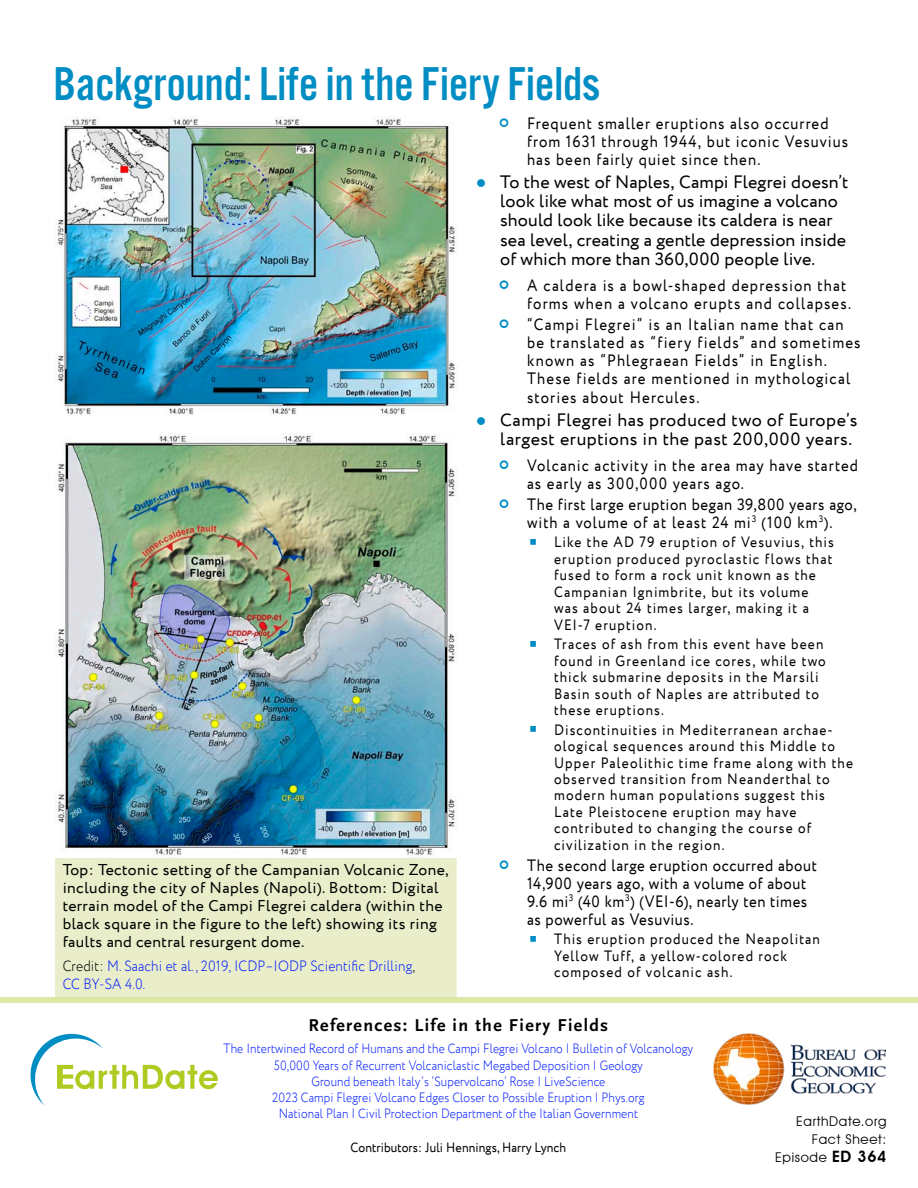
<style>
.page{position:relative;width:918px;height:1188px;background:#fff}
.page>*{position:absolute;margin:0;border:0;box-sizing:border-box;transform-origin:0 0}
.t1{font:49.35px "Alternate Got No 3 D";color:#008dc4}
.t2{font:18px/19.5px "Circe";letter-spacing:.01em;color:#000}
.t3{font:700 18px "Scala Sans Pro";letter-spacing:.075em;color:#000}
.t4{font:16.5px/18px "Circe";letter-spacing:.07em;color:#000;scale:.9 1}
.t5{font:16.5px/18px "Circe";letter-spacing:.04em;color:#000;scale:.9 1}
.t6{font:16.5px/18px "Circe";letter-spacing:.045em;color:#000;scale:.9 1}
.t7{font:15.75px/18px "Circe";letter-spacing:.025em;color:#000}
.t8{font:15px/16.5px "Circe";letter-spacing:.08em;color:#000;scale:.9 1}
.t9{font:300 15px/18px "Circe";letter-spacing:.01em;color:#001bff;scale:.9 1}
.t10{font:300 13.5px/16.2px "Circe";letter-spacing:.01em;color:#001bff;text-align:center;scale:.87 1}
.t11{font:13.5px "Circe";letter-spacing:.01em;color:#000;scale:.9 1}
.t12{font:13.5px/18px "Avant Garde IT Cby BT";letter-spacing:.05em;color:#000;text-align:right}
.s1{color:#000}
.s2{color:#008dc4}
.s3{font-weight:600;font-size:15.75px}
</style>
<div class="page">
<div style="left:52px;top:858px;width:408px;height:140px;background:#eaedca"></div>
<img style="left:56px;top:117px;width:400px;height:299px">
<img style="left:55px;top:433px;width:403px;height:425px">
<img style="left:713px;top:1034px;width:173px;height:71px">
<svg style="left:30px;top:1033px;width:188px;height:72px"></svg>
<div style="left:0;top:998px;width:918px;height:5px;background:#dee7a6"></div>
<h1 class="t1" style="left:53px;top:58px;width:548px">Background: Life in the Fiery Fields</h1>
<p class="t7" style="left:63px;top:862px;width:388px">Top: Tectonic setting of the Campanian Volcanic Zone, including the city of Naples (Napoli). Bottom: Digital terrain model of the Campi Flegrei caldera (within the black square in the figure to the left) showing its ring faults and central resurgent dome.</p>
<p class="t9" style="left:63px;top:957px;width:393px"><span class="s1">Credit:</span> M. Saachi et al. , 2019, ICDP–IODP Scientific Drilling<span class="s1">,<br></span>CC BY-SA 4.0.</p>
<p class="t4" style="left:527px;top:115px;width:358px">Frequent smaller eruptions also occurred from 1631 through 1944, but iconic Vesuvius has been fairly quiet since then.</p>
<p class="t2" style="left:500px;top:172px;width:350px;text-indent:-24px"><span class="s2">●</span> To the west of Naples, Campi Flegrei doesn’t look like what most of us imagine a volcano should look like because its caldera is near sea level, creating a gentle depression inside of which more than 360,000 people live.</p>
<p class="t4" style="left:527px;top:277px;width:362px">A caldera is a bowl-shaped depression that forms when a volcano erupts and collapses.</p>
<p class="t4" style="left:527px;top:316px;width:372px">“Campi Flegrei” is an Italian name that can be translated as “fiery fields” and sometimes known as “Phlegraean Fields” in English.<br>These fields are mentioned in mythological</p>
<p class="t4" style="left:527px;top:389px;width:193px">stories about Hercules.</p>
<p class="t2" style="left:476px;top:411px;width:383px;text-align:right"><span class="s2">●</span> Campi Flegrei has produced two of Europe’s largest eruptions in the past 200,000 years.</p>
<p class="t4" style="left:527px;top:457px;width:369px">Volcanic activity in the area may have started as early as 300,000 years ago.</p>
<p class="t6" style="left:527px;top:496px;width:368px">The first large eruption began 39,800 years ago, with a volume of at least 24 mi<sup>3</sup> (100 km<sup>3</sup>).</p>
<p class="t8" style="left:554px;top:535px;width:312px;text-indent:-25px"><span class="s2">▪</span> Like the AD 79 eruption of Vesuvius, this eruption produced pyroclastic flows that fused to form a rock unit known as the Campanian Ignimbrite, but its volume was about 24 times larger, making it a VEI-7 eruption.</p>
<p class="t8" style="left:554px;top:636px;width:303px;text-indent:-25px"><span class="s2">▪</span> Traces of ash from this event have been found in Greenland ice cores, while two thick submarine deposits in the Marsili Basin south of Naples are attributed to these eruptions.</p>
<p class="t8" style="left:554px;top:722px;width:334px;text-indent:-26px"><span class="s2">▪</span> Discontinuities in Mediterranean archae&shy;ological sequences around this Middle to Upper Paleolithic time frame along with the observed transition from Neanderthal to modern human populations suggest this Late Pleistocene eruption may have contributed to changing the course of civilization in the region.</p>
<p class="t5" style="left:527px;top:857px;width:324px">The second large eruption occurred about 14,900 years ago, with a volume of about 9.6 mi<sup>3</sup> (40 km<sup>3</sup>) (VEI-6), nearly ten times as powerful as Vesuvius.</p>
<p class="t8" style="left:554px;top:932px;width:297px;text-indent:-26px"><span class="s2">▪</span> This eruption produced the Neapolitan<br>Yellow Tuff, a yellow-colored rock composed of volcanic ash.</p>
<p class="t3" style="left:309px;top:1014px;width:301px">References: Life in the Fiery Fields</p>
<p class="t10" style="left:224px;top:1041px;width:541px">The Intertwined Record of Humans and the Campi Flegrei Volcano | Bulletin of Volcanology 50,000 Years of Recurrent Volcaniclastic Megabed Deposition | Geology<br>Ground beneath Italy’s ‘Supervolcano’ Rose | LiveScience<br>2023 Campi Flegrei Volcano Edges Closer to Possible Eruption | Phys.org<br>National Plan | Civil Protection Department of the Italian Government</p>
<p class="t11" style="left:351px;top:1139px;width:241px">Contributors: Juli Hennings, Harry Lynch</p>
<p class="t12" style="left:775px;top:1113px;width:113px">EarthDate.org<br>Fact Sheet:<br>Episode <span class="s3">ED 364</span></p>
</div>
